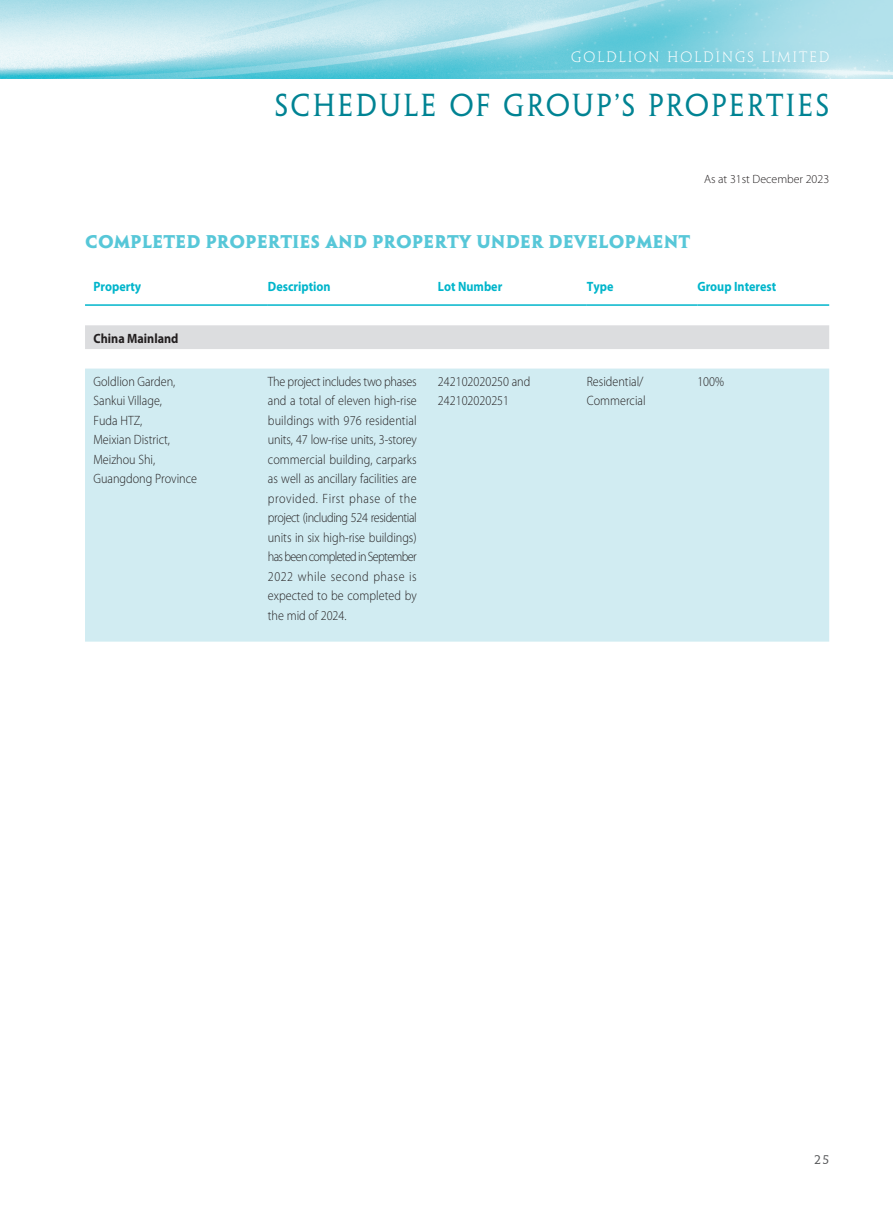
<style>
.page{position:relative;width:893px;height:1212px;background:#fff}
.page>*{position:absolute;margin:0;border:0;box-sizing:border-box;transform-origin:0 0}
.t1{font:28.5px "Penumbra Serif Std";letter-spacing:.085em;color:#008393;scale:.95 1}
._01_H1{font:700 16.5px "Penumbra Serif Std";color:#57c7d8}
._00_txt{font:300 13.5px/19.5px "Myriad Pro";color:#231f20;scale:.9 1}
._50_Table_txt{font:700 13.5px "Myriad Pro";color:#00b5cb;scale:.9 1}
.t2{font:300 13.5px "Penumbra Serif Std";letter-spacing:.16em;color:#fff}
._00_txt-2{font:700 13.5px "Myriad Pro";color:#231f20;scale:.9 1}
.t3{font:300 12px "Myriad Pro";color:#231f20}
.t4{font:11.25px "Penumbra Serif Std";color:#57585a}
</style>
<div class="page">
<img style="left:0;top:0;width:893px;height:79px">
<div style="left:85px;top:325px;width:744px;height:24px;background:#dcdddf"></div>
<div style="left:85px;top:369px;width:744px;height:273px;background:#d1ecf2"></div>
<hr style="left:85px;top:304px;width:183px;height:2px;background:#00b5cb">
<hr style="left:268px;top:304px;width:170px;height:2px;background:#00b5cb">
<hr style="left:438px;top:304px;width:149px;height:2px;background:#00b5cb">
<hr style="left:587px;top:304px;width:110px;height:2px;background:#00b5cb">
<hr style="left:697px;top:304px;width:132px;height:2px;background:#00b5cb">
<p class="t2" style="left:571px;top:49px;width:260px">GOLDLION HOLDINGS LIMITED</p>
<h1 class="t1" style="left:275px;top:88px;width:585px">SCHEDULE OF GROUP’S PROPERTIES</h1>
<p class="t3" style="left:704px;top:172px;width:127px">As at 31st December 2023</p>
<p class="_01_H1" style="left:85px;top:231px;width:607px">COMPLETED PROPERTIES AND PROPERTY UNDER DEVELOPMENT</p>
<p class="_50_Table_txt" style="left:94px;top:277px;width:55px">Property</p>
<p class="_50_Table_txt" style="left:268px;top:277px;width:71px">Description</p>
<p class="_50_Table_txt" style="left:438px;top:277px;width:73px">Lot Number</p>
<p class="_50_Table_txt" style="left:587px;top:277px;width:31px">Type</p>
<p class="_50_Table_txt" style="left:697px;top:277px;width:89px">Group Interest</p>
<p class="_00_txt-2" style="left:94px;top:329px;width:96px">China Mainland</p>
<p class="_00_txt" style="left:94px;top:371px;width:92px">Goldlion Garden,</p>
<p class="_00_txt" style="left:94px;top:391px;width:78px">Sankui Village,</p>
<p class="_00_txt" style="left:94px;top:410px;width:56px">Fuda HTZ,</p>
<p class="_00_txt" style="left:94px;top:430px;width:86px">Meixian District,</p>
<p class="_00_txt" style="left:94px;top:449px;width:70px">Meizhou Shi,</p>
<p class="_00_txt" style="left:94px;top:469px;width:117px">Guangdong Province</p>
<p class="_00_txt" style="left:268px;top:371px;width:167px;text-align:justify">The project includes two phases and a total of eleven high-rise buildings with 976 residential units, 47 low-rise units, 3-storey commercial building, carparks as well as ancillary facilities are provided. First phase of the project (including 524 residential units in six high-rise buildings) has been completed in September 2022 while second phase is expected to be completed by the mid of 2024.</p>
<p class="_00_txt" style="left:438px;top:371px;width:104px">242102020250 and<br>242102020251</p>
<p class="_00_txt" style="left:587px;top:371px;width:67px">Residential/<br>Commercial</p>
<p class="_00_txt" style="left:697px;top:371px;width:31px">100%</p>
<p class="t4" style="left:815px;top:1153px;width:16px">25</p>
</div>
